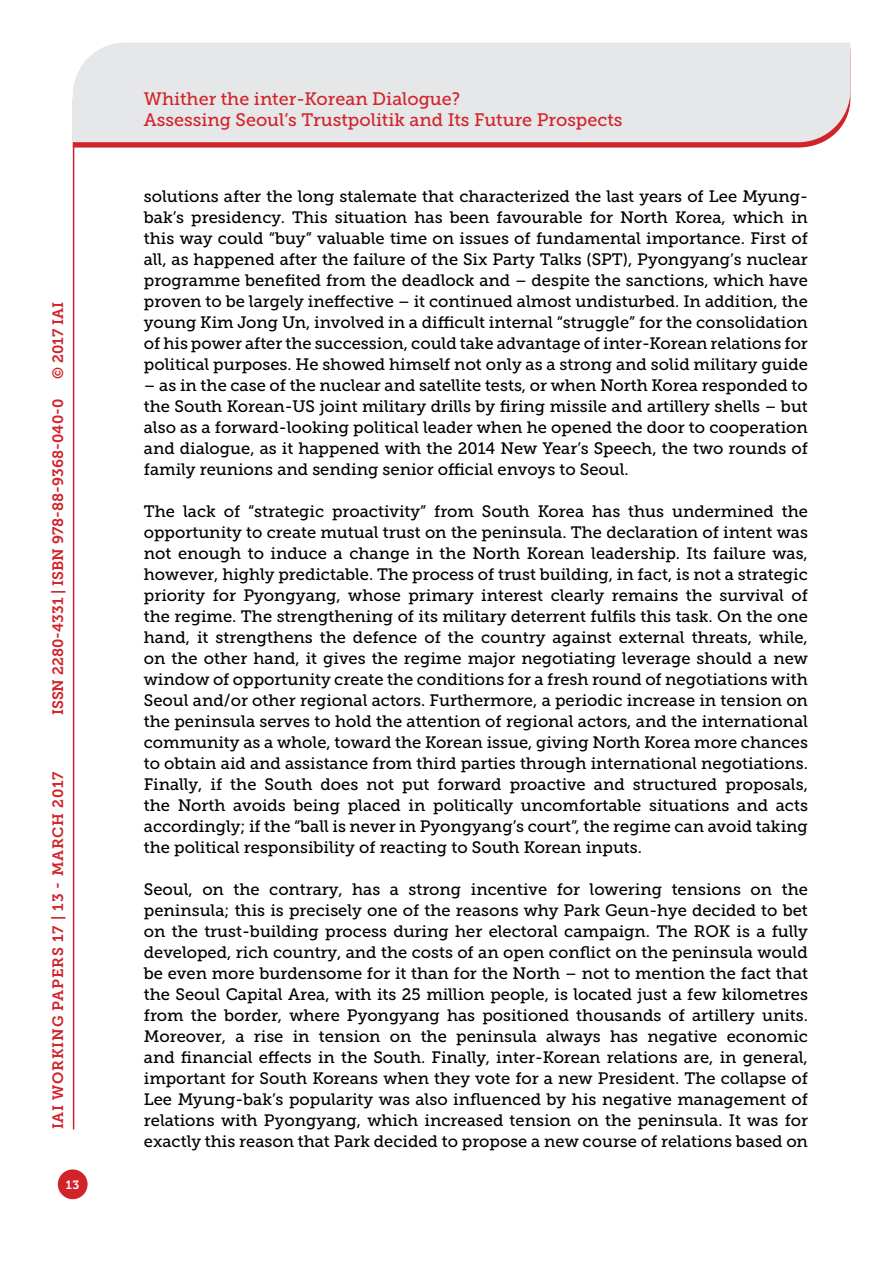
<style>
.page{position:relative;width:893px;height:1263px;background:#fff}
.page>*{position:absolute;margin:0;border:0;box-sizing:border-box;transform-origin:0 0}
.t1{font:18px/21.6px "Museo Slab 500";color:#d2232a}
.t2{font:16.5px/21px "Museo Slab 500";color:#000;text-align:justify}
.t3{font:15px "Museo Slab 700";color:#d2232a}
.t4{font:15px "Museo Slab 700";letter-spacing:.05em;color:#d2232a}
.t5{font:12px "Museo Slab 700";color:#fff}
</style>
<div class="page">
<svg style="left:74px;top:142px;width:749px;height:6px;background:#d63d43"></svg>
<div style="left:73px;top:43px;width:777px;height:99px;background:#e6e7e8"></div>
<div style="left:58px;top:1169px;width:30px;height:30px;background:#d2232a;border-radius:50%"></div>
<hr style="left:73px;top:142px;width:1px;height:987px;background:#d2232a">
<p class="t3" style="left:50px;top:379px;width:78px;rotate:-90deg">© 2017 IAI</p>
<p class="t3" style="left:49px;top:715px;width:318px;rotate:-90deg">ISSN 2280-4331 | ISBN 978-88-9368-040-0</p>
<p class="t4" style="left:50px;top:1129px;width:359px;rotate:-90deg">IAI WORKING PAPERS 17 | 13 - MARCH 2017</p>
<p class="t5" style="left:66px;top:1178px;width:15px">13</p>
<p class="t1" style="left:144px;top:88px;width:480px">Whither the inter-Korean Dialogue?<br>Assessing Seoul’s Trustpolitik and Its Future Prospects</p>
<p class="t2" style="left:144px;top:186px;width:666px">solutions after the long stalemate that characterized the last years of Lee Myung&shy;bak’s presidency. This situation has been favourable for North Korea, which in this way could “buy” valuable time on issues of fundamental importance. First of all, as happened after the failure of the Six Party Talks (SPT), Pyongyang’s nuclear programme benefited from the deadlock and – despite the sanctions, which have proven to be largely ineffective – it continued almost undisturbed. In addition, the young Kim Jong Un, involved in a difficult internal “struggle” for the consolidation of his power after the succession, could take advantage of inter-Korean relations for political purposes. He showed himself not only as a strong and solid military guide</p>
<p class="t2" style="left:144px;top:375px;width:666px">– as in the case of the nuclear and satellite tests, or when North Korea responded to the South Korean-US joint military drills by firing missile and artillery shells – but also as a forward-looking political leader when he opened the door to cooperation and dialogue, as it happened with the 2014 New Year’s Speech, the two rounds of family reunions and sending senior official envoys to Seoul.</p>
<p class="t2" style="left:144px;top:501px;width:666px">The lack of “strategic proactivity” from South Korea has thus undermined the opportunity to create mutual trust on the peninsula. The declaration of intent was not enough to induce a change in the North Korean leadership. Its failure was, however, highly predictable. The process of trust building, in fact, is not a strategic priority for Pyongyang, whose primary interest clearly remains the survival of the regime. The strengthening of its military deterrent fulfils this task. On the one hand, it strengthens the defence of the country against external threats, while, on the other hand, it gives the regime major negotiating leverage should a new window of opportunity create the conditions for a fresh round of negotiations with Seoul and/or other regional actors. Furthermore, a periodic increase in tension on the peninsula serves to hold the attention of regional actors, and the international community as a whole, toward the Korean issue, giving North Korea more chances to obtain aid and assistance from third parties through international negotiations.<br>Finally, if the South does not put forward proactive and structured proposals, the North avoids being placed in politically uncomfortable situations and acts accordingly; if the “ball is never in Pyongyang’s court”, the regime can avoid taking the political responsibility of reacting to South Korean inputs.</p>
<p class="t2" style="left:144px;top:879px;width:666px">Seoul, on the contrary, has a strong incentive for lowering tensions on the peninsula; this is precisely one of the reasons why Park Geun-hye decided to bet on the trust-building process during her electoral campaign. The ROK is a fully developed, rich country, and the costs of an open conflict on the peninsula would be even more burdensome for it than for the North – not to mention the fact that the Seoul Capital Area, with its 25 million people, is located just a few kilometres from the border, where Pyongyang has positioned thousands of artillery units.<br>Moreover, a rise in tension on the peninsula always has negative economic and financial effects in the South. Finally, inter-Korean relations are, in general, important for South Koreans when they vote for a new President. The collapse of Lee Myung-bak’s popularity was also influenced by his negative management of relations with Pyongyang, which increased tension on the peninsula. It was for exactly this reason that Park decided to propose a new course of relations based on</p>
</div>
